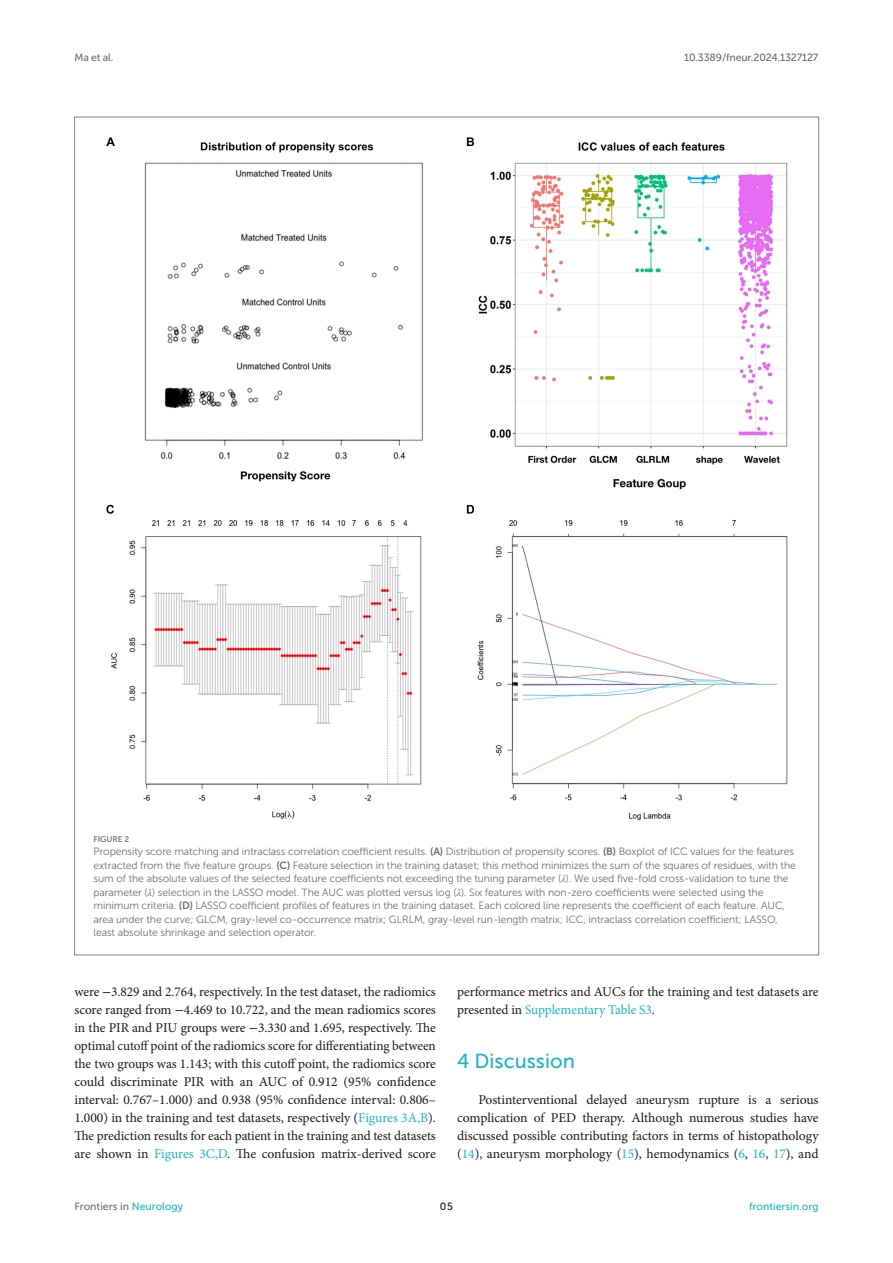
<style>
.page{position:relative;width:893px;height:1263px;background:#fff}
.page>*{position:absolute;margin:0;border:0;box-sizing:border-box;transform-origin:0 0}
.HEAD_1{font:20.25px "Museo Sans 500";color:#1db5c3}
.TEXT_FLUSH{font:13.5px/18px "Minion Pro";letter-spacing:-.005em;color:#1b1c1b;text-align:justify}
.FIG_LEG{font:10.5px/13.5px "Museo Sans 300";letter-spacing:-.01em;color:#706f70}
.t1{font:10.5px "Museo Sans 500";letter-spacing:-.015em;color:#706f70}
.t2{font:10.5px "Museo Sans 500";color:#1db5c3}
.t3{font:10.5px "Museo Sans 500";color:#1b1c1b}
.FIG_HD{font:8.25px "Museo Sans 700";letter-spacing:-.01em;color:#7e7f7f}
.s1{font-family:"Museo Sans 700"}
.s2{font-family:"STIX General";font-style:italic}
.s3{font-family:"STIX General"}
.s4{color:#1db5c3}
</style>
<div class="page">
<img style="left:106px;top:137px;width:682px;height:684px">
<p class="t1" style="left:74px;top:51px;width:40px">Ma et al.</p>
<p class="t1" style="left:684px;top:51px;width:136px">10.3389/fneur.2024.1327127</p>
<p class="FIG_HD" style="left:94px;top:834px;width:37px">FIGURE 2</p>
<p class="FIG_LEG" style="left:94px;top:845px;width:704px">Propensity score matching and intraclass correlation coefficient results. <span class="s1">(A)</span> Distribution of propensity scores. <span class="s1">(B)</span> Boxplot of ICC values for the features extracted from the five feature groups. <span class="s1">(C)</span> Feature selection in the training dataset; this method minimizes the sum of the squares of residues, with the sum of the absolute values of the selected feature coefficients not exceeding the tuning parameter (<span class="s2">λ</span>). We used five-fold cross-validation to tune the parameter (<span class="s2">λ</span>) selection in the LASSO model. The AUC was plotted versus log (<span class="s2">λ</span>). Six features with non-zero coefficients were selected using the minimum criteria. <span class="s1">(D)</span> LASSO coefficient profiles of features in the training dataset. Each colored line represents the coefficient of each feature. AUC, area under the curve; GLCM, gray-level co-occurrence matrix; GLRLM, gray-level run-length matrix; ICC, intraclass correlation coefficient; LASSO, least absolute shrinkage and selection operator.</p>
<p class="TEXT_FLUSH" style="left:74px;top:983px;width:363px">were <span class="s3">−</span>3.829 and 2.764, respectively. In the test dataset, the radiomics score ranged from <span class="s3">−</span>4.469 to 10.722, and the mean radiomics scores in the PIR and PIU groups were <span class="s3">−</span>3.330 and 1.695, respectively. The optimal cutoff point of the radiomics score for differentiating between the two groups was 1.143; with this cutoff point, the radiomics score could discriminate PIR with an AUC of 0.912 (95% confidence interval: 0.767–1.000) and 0.938 (95% confidence interval: 0.806– 1.000) in the training and test datasets, respectively (<span class="s4">Figures 3A,B</span>).<br>The prediction results for each patient in the training and test datasets are shown in <span class="s4">Figures 3C,D</span>. The confusion matrix-derived score</p>
<p class="TEXT_FLUSH" style="left:457px;top:983px;width:363px">performance metrics and AUCs for the training and test datasets are presented in <span class="s4">Supplementary Table S3</span>.</p>
<p class="HEAD_1" style="left:457px;top:1050px;width:119px">4 Discussion</p>
<p class="TEXT_FLUSH" style="left:457px;top:1091px;width:363px;text-indent:21px">Postinterventional delayed aneurysm rupture is a serious complication of PED therapy. Although numerous studies have discussed possible contributing factors in terms of histopathology (<span class="s4">14</span>), aneurysm morphology (<span class="s4">15</span>), hemodynamics (<span class="s4">6</span>, <span class="s4">16</span>, <span class="s4">17</span>), and</p>
<p class="t1" style="left:74px;top:1200px;width:110px">Frontiers in <span class="s4">Neurology</span></p>
<p class="t3" style="left:440px;top:1200px;width:14px">05</p>
<p class="t2" style="left:749px;top:1200px;width:71px">frontiersin.org</p>
</div>
